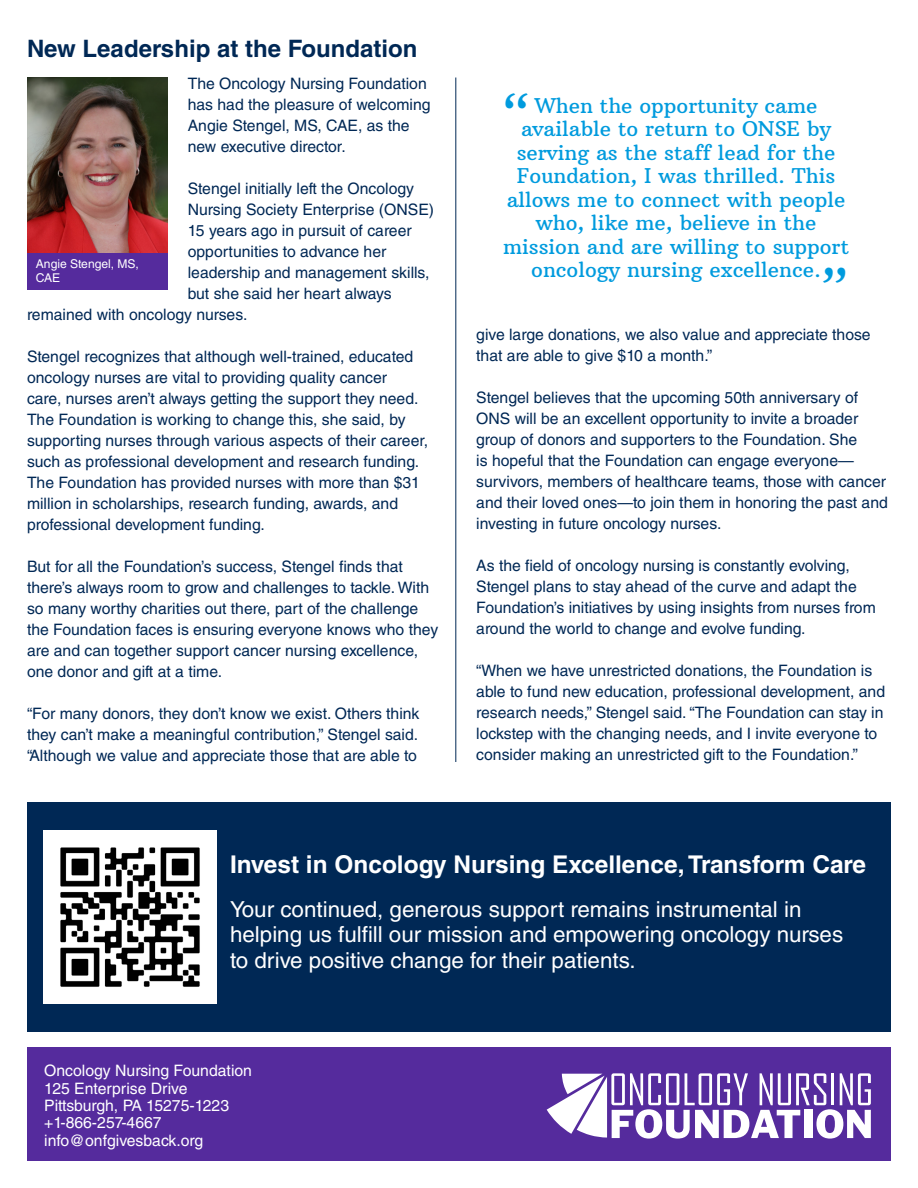
<style>
.page{position:relative;width:918px;height:1188px;background:#fff}
.page>*{position:absolute;margin:0;border:0;box-sizing:border-box;transform-origin:0 0}
.t1{font:45.75px "Arbutus Slab";color:#009bde}
.t2{font:700 24.45px "Helvetica LT Std";color:#fff}
.t3{font:700 24px "Helvetica LT Std";color:#002855}
.t4{font:22.05px/25.5px "Helvetica LT Std";color:#fff}
.t5{font:20.7px/23.4px "Arbutus Slab";color:#009bde;text-align:center}
.t6{font:15.75px/21px "Helvetica LT Std";color:#002855}
.t7{font:15.75px "Helvetica LT Std";color:#fff}
.t8{font:12.15px/14.2px "Helvetica LT Std";color:#fff}
</style>
<div class="page">
<div style="left:27px;top:802px;width:864px;height:229px;background:#002855"></div>
<img style="left:27px;top:78px;width:141px;height:178px">
<div style="left:27px;top:253px;width:140px;height:37px;background:#552b9d"></div>
<hr style="left:456px;top:78px;width:1px;height:684px;background:#002855">
<div style="left:27px;top:1048px;width:864px;height:113px;background:#552b9d"></div>
<svg style="left:547px;top:1073px;width:324px;height:66px"></svg>
<img style="left:43px;top:830px;width:174px;height:174px">
<p class="t3" style="left:27px;top:34px;width:392px">New Leadership at the Foundation</p>
<p class="t6" style="left:188px;top:73px;width:244px">The Oncology Nursing Foundation has had the pleasure of welcoming<br>Angie Stengel, MS, CAE, as the new executive director.</p>
<p class="t6" style="left:188px;top:178px;width:228px">Stengel initially left the Oncology</p>
<p class="t6" style="left:188px;top:199px;width:248px">Nursing Society Enterprise (ONSE)</p>
<p class="t6" style="left:188px;top:220px;width:225px">15 years ago in pursuit of career</p>
<p class="t6" style="left:188px;top:241px;width:200px">opportunities to advance her</p>
<p class="t6" style="left:188px;top:262px;width:243px">leadership and management skills,</p>
<p class="t6" style="left:188px;top:283px;width:205px">but she said her heart always</p>
<p class="t6" style="left:27px;top:304px;width:222px">remained with oncology nurses.</p>
<p class="t6" style="left:27px;top:346px;width:403px">Stengel recognizes that although well-trained, educated oncology nurses are vital to providing quality cancer<br>care, nurses aren’t always getting the support they need.<br>The Foundation is working to change this, she said, by supporting nurses through various aspects of their career, such as professional development and research funding.<br>The Foundation has provided nurses with more than $31 million in scholarships, research funding, awards, and professional development funding.</p>
<p class="t6" style="left:27px;top:556px;width:413px">But for all the Foundation’s success, Stengel finds that there’s always room to grow and challenges to tackle. With so many worthy charities out there, part of the challenge the Foundation faces is ensuring everyone knows who they are and can together support cancer nursing excellence, one donor and gift at a time.</p>
<p class="t6" style="left:27px;top:703px;width:394px;text-align:justify">“For many donors, they don’t know we exist. Others think they can’t make a meaningful contribution,” Stengel said. “Although we value and appreciate those that are able to</p>
<p class="t8" style="left:36px;top:257px;width:104px">Angie Stengel, MS,<br>CAE</p>
<p class="t1" style="left:503px;top:87px;width:29px">“</p>
<p class="t5" style="left:503px;top:94px;width:348px">When the opportunity came available to return to ONSE by serving as the staff lead for the<br>Foundation, I was thrilled. This allows me to connect with people who, like me, believe in the mission and are willing to support oncology nursing excellence.</p>
<p class="t1" style="left:848px;top:289px;width:29px;rotate:-180deg">“</p>
<p class="t6" style="left:476px;top:324px;width:396px">give large donations, we also value and appreciate those that are able to give $10 a month.”</p>
<p class="t6" style="left:476px;top:387px;width:413px">Stengel believes that the upcoming 50th anniversary of ONS will be an excellent opportunity to invite a broader group of donors and supporters to the Foundation. She<br>is hopeful that the Foundation can engage everyone— survivors, members of healthcare teams, those with cancer and their loved ones—to join them in honoring the past and investing in future oncology nurses.</p>
<p class="t6" style="left:476px;top:555px;width:401px">As the field of oncology nursing is constantly evolving, Stengel plans to stay ahead of the curve and adapt the Foundation’s initiatives by using insights from nurses from around the world to change and evolve funding.</p>
<p class="t6" style="left:476px;top:660px;width:410px">“When we have unrestricted donations, the Foundation is able to fund new education, professional development, and research needs,” Stengel said. “The Foundation can stay in lockstep with the changing needs, and I invite everyone to consider making an unrestricted gift to the Foundation.”</p>
<p class="t2" style="left:230px;top:850px;width:638px">Invest in Oncology Nursing Excellence, Transform Care</p>
<p class="t4" style="left:230px;top:896px;width:615px">Your continued, generous support remains instrumental in helping us fulfill our mission and empowering oncology nurses to drive positive change for their patients.</p>
<p class="t7" style="left:44px;top:1062px;width:209px">Oncology Nursing Foundation</p>
<p class="t7" style="left:44px;top:1079px;width:145px">125 Enterprise Drive</p>
<p class="t7" style="left:44px;top:1096px;width:186px">Pittsburgh, PA 15275-1223</p>
<p class="t7" style="left:44px;top:1114px;width:119px">+1-866-257-4667</p>
<p class="t7" style="left:44px;top:1131px;width:161px">info@onfgivesback.org</p>
</div>
